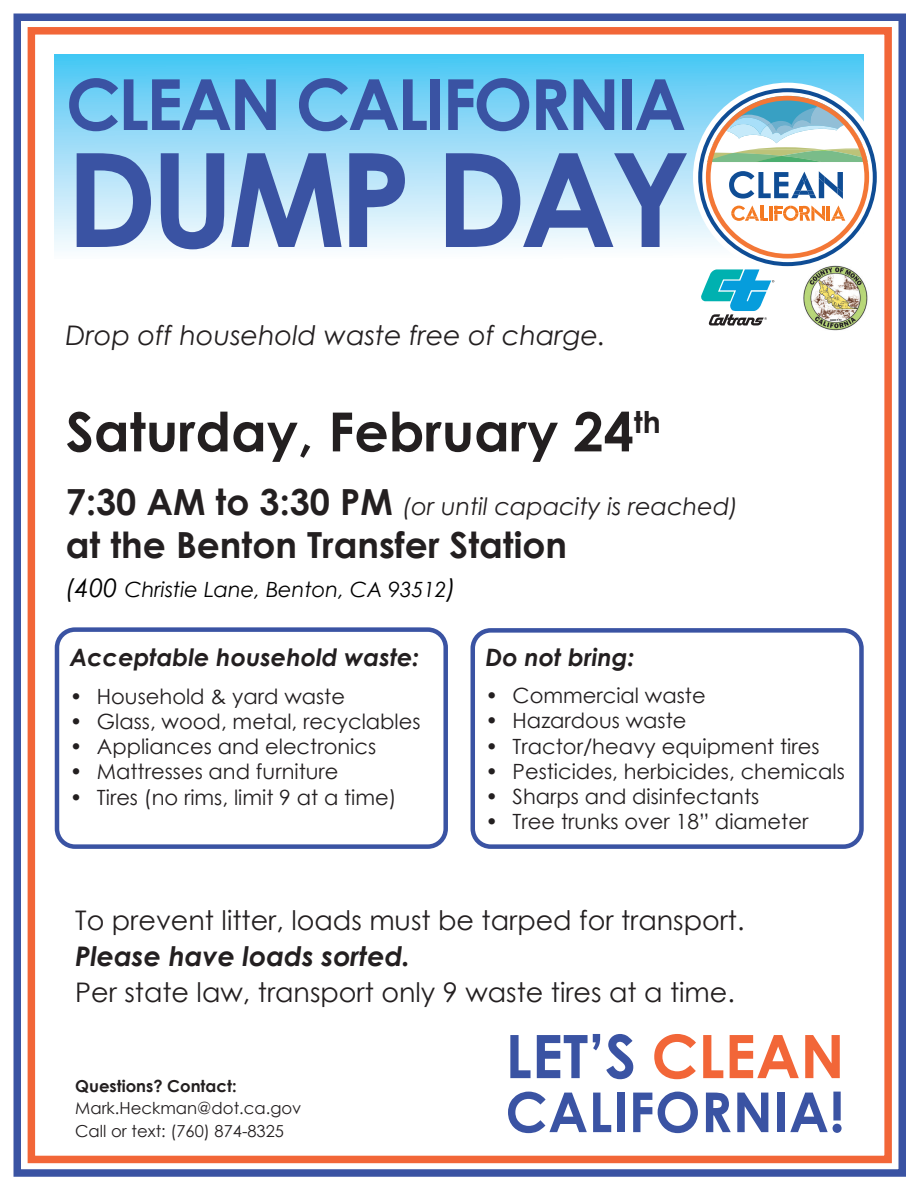
<style>
.page{position:relative;width:918px;height:1188px;background:#fff}
.page>*{position:absolute;margin:0;border:0;box-sizing:border-box;transform-origin:0 0}
.t1{font:700 130.5px "Century Gothic";letter-spacing:-.05em;color:#3a53a3}
.t2{font:700 70.5px "Century Gothic";letter-spacing:-.04em;color:#3a53a3}
.t3{font:700 60px "Century Gothic";color:#3a53a3}
.t4{font:700 55.05px "Century Gothic";letter-spacing:.01em;color:#3a53a3}
.t5{font:700 54px "Century Gothic";color:#231f20}
.t6{font:700 36px "Century Gothic";color:#231f20}
.t7{font:27px "Century Gothic";color:#231f20}
.t8{font:italic 27px "Century Gothic";color:#231f20}
.t9{font:italic 700 27px "Century Gothic";color:#231f20}
.t10{font:italic 24px "Century Gothic";color:#231f20}
.t11{font:italic 700 24px "Century Gothic";color:#231f20}
.t12{font:21px "Century Gothic";color:#231f20}
.t13{font:italic 21px "Century Gothic";color:#000}
.t14{font:16.5px/22.5px "Century Gothic";color:#231f20}
.t15{font:700 16.5px "Century Gothic";color:#231f20}
.s1{font-weight:700;font-style:normal;font-size:36px}
.s2{font-size:25.5px}
.s3{color:#f26638}
</style>
<div class="page">
<div style="left:14px;top:14px;width:892px;height:1163px;border:8px solid #3a53a3"></div>
<div style="left:28px;top:27px;width:864px;height:1136px;border:8px solid #f26638"></div>
<div style="left:55px;top:627px;width:393px;height:222px;border:4px solid #3a53a3;border-radius:18px"></div>
<div style="left:54px;top:55px;width:810px;height:204px;background:linear-gradient(to bottom,#4ec6f4,#fffcfe)"></div>
<svg style="left:693px;top:83px;width:189px;height:189px"></svg>
<div style="left:471px;top:628px;width:393px;height:221px;border:4px solid #3a53a3;border-radius:18px"></div>
<div style="left:706px;top:96px;width:163px;height:162px;background:#fff;border-radius:50%"></div>
<svg style="left:707px;top:96px;width:161px;height:66px"></svg>
<div style="left:706px;top:96px;width:163px;height:162px;border:5px solid #f37736;border-radius:50%"></div>
<div style="left:698px;top:88px;width:179px;height:178px;border:4px solid #0f4d95;border-radius:50%"></div>
<hr style="left:770px;top:206px;width:3px;height:15px;background:#f47921">
<hr style="left:827px;top:206px;width:3px;height:15px;background:#f47921">
<svg style="left:731px;top:205px;width:37px;height:16px"></svg>
<svg style="left:831px;top:205px;width:14px;height:16px"></svg>
<svg style="left:774px;top:206px;width:51px;height:15px"></svg>
<svg style="left:729px;top:171px;width:114px;height:28px"></svg>
<svg style="left:701px;top:269px;width:73px;height:57px"></svg>
<svg style="left:832px;top:230px;width:34px;height:31px"></svg>
<img style="left:803px;top:265px;width:65px;height:66px">
<h2 class="t2" style="left:66px;top:51px;width:622px">CLEAN CALIFORNIA</h2>
<h1 class="t1" style="left:66px;top:101px;width:627px">DUMP DAY</h1>
<p class="t8" style="left:66px;top:316px;width:542px">Drop off household waste free of charge.</p>
<h3 class="t5" style="left:66px;top:391px;width:597px">Saturday, February 24<sup>th</sup></h3>
<p class="t10" style="left:66px;top:489px;width:674px"><span class="s1">7:30 AM to 3:30 PM</span> (or until capacity is reached)</p>
<h3 class="t6" style="left:66px;top:518px;width:503px">at the Benton Transfer Station</h3>
<p class="t13" style="left:66px;top:575px;width:392px"><span class="s2">(400</span> Christie Lane, Benton, CA 93512<span class="s2">)</span></p>
<p class="t11" style="left:70px;top:639px;width:351px">Acceptable household waste:</p>
<p class="t11" style="left:486px;top:639px;width:150px">Do not bring:</p>
<p class="t12" style="left:70px;top:682px;width:277px">• Household &amp; yard waste</p>
<p class="t12" style="left:70px;top:707px;width:352px">• Glass, wood, metal, recyclables</p>
<p class="t12" style="left:70px;top:732px;width:308px">• Appliances and electronics</p>
<p class="t12" style="left:70px;top:757px;width:270px">• Mattresses and furniture</p>
<p class="t12" style="left:70px;top:782px;width:328px">• Tires (no rims, limit 9 at a time)</p>
<p class="t12" style="left:486px;top:681px;width:222px">• Commercial waste</p>
<p class="t12" style="left:486px;top:706px;width:202px">• Hazardous waste</p>
<p class="t12" style="left:486px;top:731px;width:335px">• Tractor/heavy equipment tires</p>
<p class="t12" style="left:486px;top:756px;width:361px">• Pesticides, herbicides, chemicals</p>
<p class="t12" style="left:486px;top:782px;width:275px">• Sharps and disinfectants</p>
<p class="t12" style="left:486px;top:807px;width:324px">• Tree trunks over 18” diameter</p>
<p class="t7" style="left:75px;top:901px;width:671px">To prevent litter, loads must be tarped for transport.</p>
<p class="t9" style="left:75px;top:935px;width:336px">Please have loads sorted.</p>
<p class="t7" style="left:75px;top:973px;width:661px">Per state law, transport only 9 waste tires at a time.</p>
<p class="t15" style="left:75px;top:1073px;width:163px">Questions? Contact:</p>
<p class="t14" style="left:75px;top:1097px;width:228px">Mark.Heckman@dot.ca.gov<br>Call or text: (760) 874-8325</p>
<h3 class="t3" style="left:505px;top:1011px;width:341px">LET’S <span class="s3">CLEAN</span></h3>
<h3 class="t4" style="left:506px;top:1070px;width:341px">CALIFORNIA!</h3>
</div>
